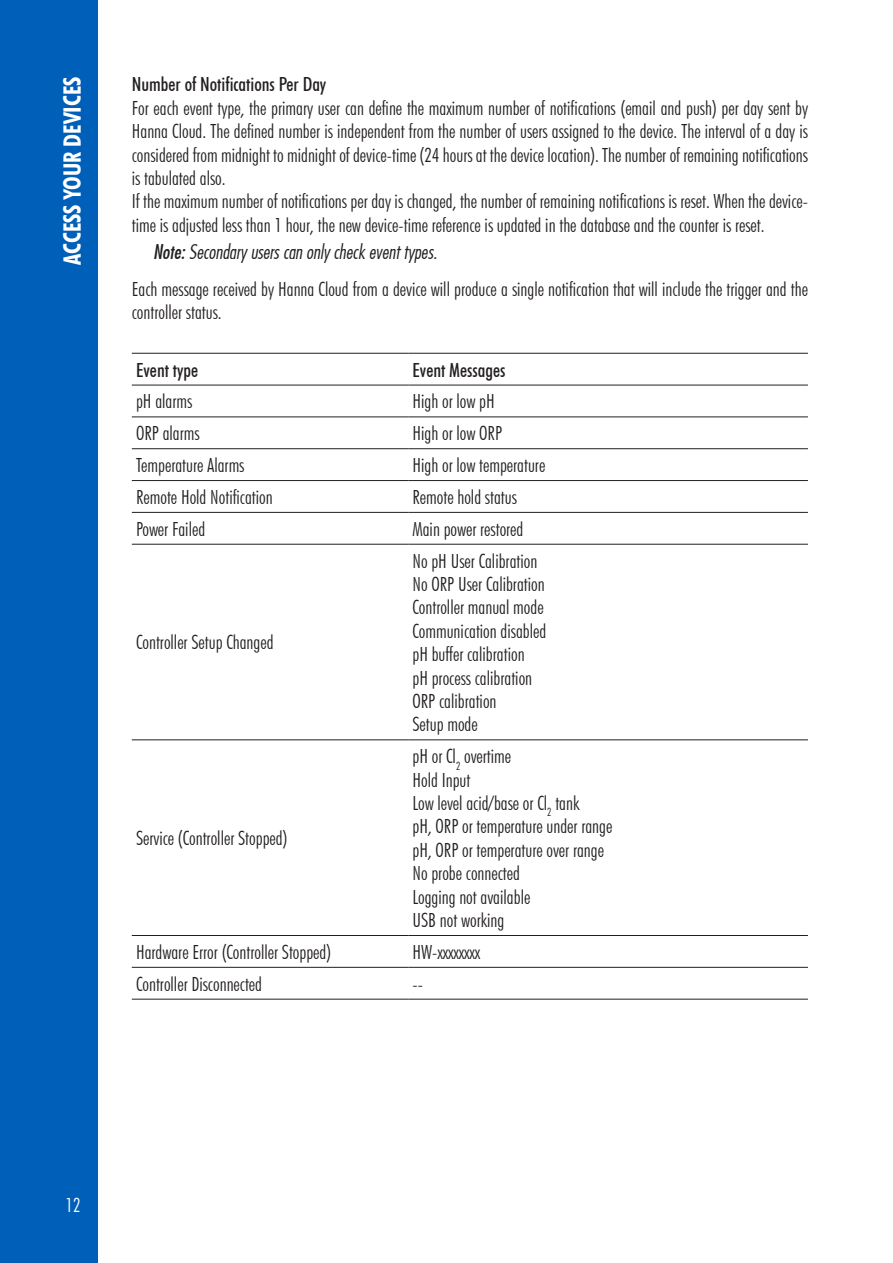
<style>
.page{position:relative;width:893px;height:1263px;background:#fff}
.page>*{position:absolute;margin:0;border:0;box-sizing:border-box;transform-origin:0 0}
.t1{font:700 condensed 24px "Futura BT";color:#fff}
.t2{font:300 condensed 19.5px/23.4px "Futura BT";color:#231f20}
.t3{font:500 condensed 19.5px "Futura BT";color:#231f20}
.t4{font:19.5px "Futura Lt Cn BT Italic";color:#231f20}
.t5{font:300 condensed 19.5px "Futura BT";color:#fff}
.s1{font-family:"Futura Md Cn BT Italic"}
</style>
<div class="page">
<div style="left:0;top:0;width:98px;height:1263px;background:#005fb9"></div>
<hr style="left:132px;top:353px;width:276px;height:1px;background:#231f20">
<hr style="left:408px;top:353px;width:400px;height:1px;background:#231f20">
<hr style="left:132px;top:385px;width:276px;height:1px;background:#231f20">
<hr style="left:408px;top:385px;width:400px;height:1px;background:#231f20">
<hr style="left:132px;top:417px;width:276px;height:1px;background:#231f20">
<hr style="left:408px;top:417px;width:400px;height:1px;background:#231f20">
<hr style="left:132px;top:448px;width:276px;height:1px;background:#231f20">
<hr style="left:408px;top:448px;width:400px;height:1px;background:#231f20">
<hr style="left:132px;top:480px;width:276px;height:1px;background:#231f20">
<hr style="left:408px;top:480px;width:400px;height:1px;background:#231f20">
<hr style="left:132px;top:512px;width:276px;height:1px;background:#231f20">
<hr style="left:408px;top:512px;width:400px;height:1px;background:#231f20">
<hr style="left:132px;top:544px;width:276px;height:1px;background:#231f20">
<hr style="left:408px;top:544px;width:400px;height:1px;background:#231f20">
<hr style="left:132px;top:740px;width:276px;height:1px;background:#231f20">
<hr style="left:408px;top:740px;width:400px;height:1px;background:#231f20">
<hr style="left:132px;top:935px;width:276px;height:1px;background:#231f20">
<hr style="left:408px;top:935px;width:400px;height:1px;background:#231f20">
<hr style="left:132px;top:967px;width:276px;height:1px;background:#231f20">
<hr style="left:408px;top:967px;width:400px;height:1px;background:#231f20">
<hr style="left:132px;top:999px;width:276px;height:1px;background:#231f20">
<hr style="left:408px;top:999px;width:400px;height:1px;background:#231f20">
<p class="t1" style="left:58px;top:265px;width:190px;rotate:-90deg">ACCESS YOUR DEVICES</p>
<p class="t3" style="left:132px;top:73px;width:196px">Number of Notifications Per Day</p>
<p class="t2" style="left:132px;top:96px;width:678px">For each event type, the primary user can define the maximum number of notifications (email and push) per day sent by Hanna Cloud. The defined number is independent from the number of users assigned to the device. The interval of a day is considered from midnight to midnight of device-time (24 hours at the device location). The number of remaining notifications is tabulated also.<br>If the maximum number of notifications per day is changed, the number of remaining notifications is reset. When the device&shy;time is adjusted less than 1 hour, the new device-time reference is updated in the database and the counter is reset.</p>
<p class="t4" style="left:153px;top:240px;width:286px"><span class="s1">Note:</span> Secondary users can only check event types.</p>
<p class="t2" style="left:132px;top:277px;width:678px">Each message received by Hanna Cloud from a device will produce a single notification that will include the trigger and the controller status.</p>
<p class="t3" style="left:136px;top:358px;width:64px">Event type</p>
<p class="t3" style="left:412px;top:358px;width:94px">Event Messages</p>
<p class="t2" style="left:136px;top:390px;width:58px">pH alarms</p>
<p class="t2" style="left:412px;top:390px;width:84px">High or low pH</p>
<p class="t2" style="left:136px;top:421px;width:65px">ORP alarms</p>
<p class="t2" style="left:412px;top:421px;width:91px">High or low ORP</p>
<p class="t2" style="left:136px;top:453px;width:110px">Temperature Alarms</p>
<p class="t2" style="left:412px;top:453px;width:134px">High or low temperature</p>
<p class="t2" style="left:136px;top:485px;width:138px">Remote Hold Notification</p>
<p class="t2" style="left:412px;top:485px;width:106px">Remote hold status</p>
<p class="t2" style="left:136px;top:517px;width:71px">Power Failed</p>
<p class="t2" style="left:412px;top:517px;width:112px">Main power restored</p>
<p class="t2" style="left:136px;top:631px;width:139px">Controller Setup Changed</p>
<p class="t2" style="left:136px;top:826px;width:153px">Service (Controller Stopped)</p>
<p class="t2" style="left:412px;top:549px;width:135px">No pH User Calibration<br>No ORP User Calibration<br>Controller manual mode<br>Communication disabled pH buffer calibration<br>pH process calibration<br>ORP calibration<br>Setup mode</p>
<p class="t2" style="left:412px;top:744px;width:201px">pH or Cl<sub>2</sub> overtime<br>Hold Input<br>Low level acid/base or Cl<sub>2</sub> tank<br>pH, ORP or temperature under range pH, ORP or temperature over range<br>No probe connected<br>Logging not available<br>USB not working</p>
<p class="t2" style="left:136px;top:940px;width:197px">Hardware Error (Controller Stopped)</p>
<p class="t2" style="left:412px;top:940px;width:69px">HW-xxxxxxxx</p>
<p class="t2" style="left:136px;top:972px;width:128px">Controller Disconnected</p>
<p class="t2" style="left:412px;top:972px;width:12px">--</p>
<p class="t5" style="left:66px;top:1193px;width:17px">12</p>
</div>
